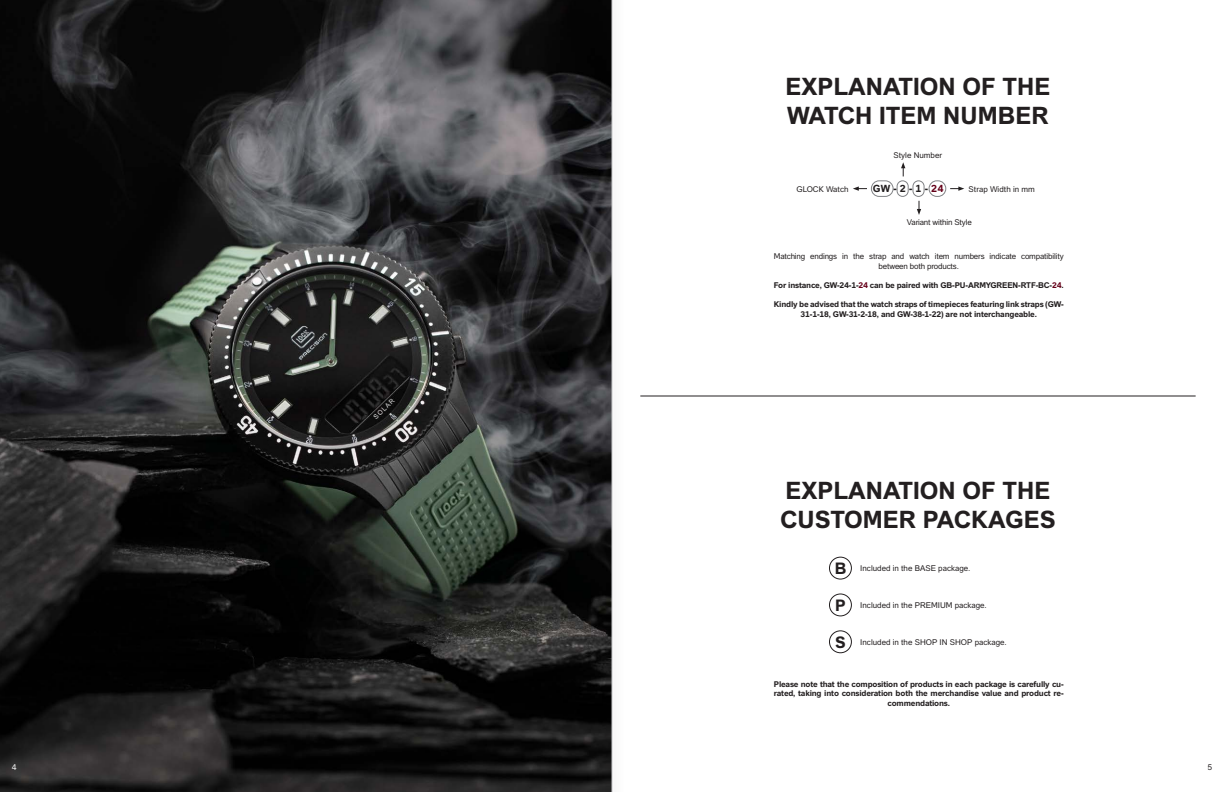
<style>
.page{position:relative;width:1224px;height:792px;background:#fff}
.page>*{position:absolute;margin:0;border:0;box-sizing:border-box;transform-origin:0 0}
.t1{font:700 24px/28.8px "GLOCK Sans";color:#231f20}
.t2{font:700 16px "GLOCK Sans";color:#231f20}
.t3{font:700 10px "GLOCK Sans";color:#231f20}
.t4{font:700 8px/9.6px "GLOCK Sans";letter-spacing:-.02em;color:#231f20;text-align:center}
.t5{font:8px "GLOCK Sans";color:#231f20}
.t6{font:8px/9.6px "GLOCK Sans";letter-spacing:-.02em;color:#231f20;text-align:center}
.t7{font:8px "GLOCK Sans";color:#fff}
.s1{color:#650019}
</style>
<div class="page">
<hr style="left:640px;top:396px;width:556px;height:1px;background:#231f20">
<img style="left:0;top:0;width:606px;height:792px">
<svg style="left:853px;top:186px;width:14px;height:5px"></svg>
<svg style="left:901px;top:162px;width:4px;height:14px"></svg>
<svg style="left:917px;top:201px;width:4px;height:14px"></svg>
<svg style="left:950px;top:186px;width:14px;height:5px"></svg>
<div style="left:871px;top:181px;width:22px;height:16px;border:1px solid #808285;border-radius:8px"></div>
<div style="left:897px;top:181px;width:11px;height:16px;border:1px solid #808285;border-radius:6px"></div>
<div style="left:913px;top:181px;width:11px;height:16px;border:1px solid #808285;border-radius:6px"></div>
<div style="left:929px;top:181px;width:17px;height:16px;border:1px solid #808285;border-radius:8px"></div>
<div style="left:829px;top:557px;width:23px;height:22px;border:1px solid #231f20;border-radius:50%"></div>
<div style="left:829px;top:594px;width:23px;height:22px;border:1px solid #231f20;border-radius:50%"></div>
<div style="left:829px;top:630px;width:23px;height:23px;border:1px solid #231f20;border-radius:50%"></div>
<svg style="left:606px;top:0;width:6px;height:792px;background:#2d2c2e"></svg>
<hr style="left:612px;top:0;width:1px;height:792px;background:#c7c8ca">
<h1 class="t1" style="left:785px;top:72px;width:267px">EXPLANATION OF THE<br>WATCH ITEM NUMBER</h1>
<p class="t5" style="left:797px;top:184px;width:54px">GLOCK Watch</p>
<p class="t5" style="left:893px;top:151px;width:50px">Style Number</p>
<p class="t3" style="left:873px;top:183px;width:72px">GW - 2 - 1 - <span class="s1">24</span></p>
<p class="t5" style="left:969px;top:184px;width:68px">Strap Width in mm</p>
<p class="t6" style="left:907px;top:218px;width:66px">Variant within Style</p>
<p class="t6" style="left:774px;top:251px;width:291px">Matching endings in the strap and watch item numbers indicate compatibility between both products.</p>
<p class="t4" style="left:774px;top:280px;width:291px">For instance, GW-24-1-<span class="s1">24</span> can be paired with GB-PU-ARMYGREEN-RTF-BC-<span class="s1">24</span>.</p>
<p class="t4" style="left:774px;top:300px;width:291px">Kindly be advised that the watch straps of timepieces featuring link straps (GW-<br>31-1-18, GW-31-2-18, and GW-38-1-22) are not interchangeable.</p>
<h1 class="t1" style="left:780px;top:477px;width:277px">EXPLANATION OF THE<br>CUSTOMER PACKAGES</h1>
<p class="t5" style="left:860px;top:564px;width:112px">Included in the BASE package.</p>
<p class="t5" style="left:860px;top:601px;width:128px">Included in the PREMIUM package.</p>
<p class="t5" style="left:860px;top:637px;width:148px">Included in the SHOP IN SHOP package.</p>
<h2 class="t2" style="left:835px;top:559px;width:13px">B</h2>
<h2 class="t2" style="left:835px;top:596px;width:12px">P</h2>
<h2 class="t2" style="left:835px;top:633px;width:12px">S</h2>
<p class="t4" style="left:774px;top:679px;width:291px">Please note that the composition of products in each package is carefully cu&shy;rated, taking into consideration both the merchandise value and product re&shy;commendations.</p>
<p class="t7" style="left:12px;top:762px;width:6px">4</p>
<p class="t5" style="left:1207px;top:762px;width:6px">5</p>
</div>
